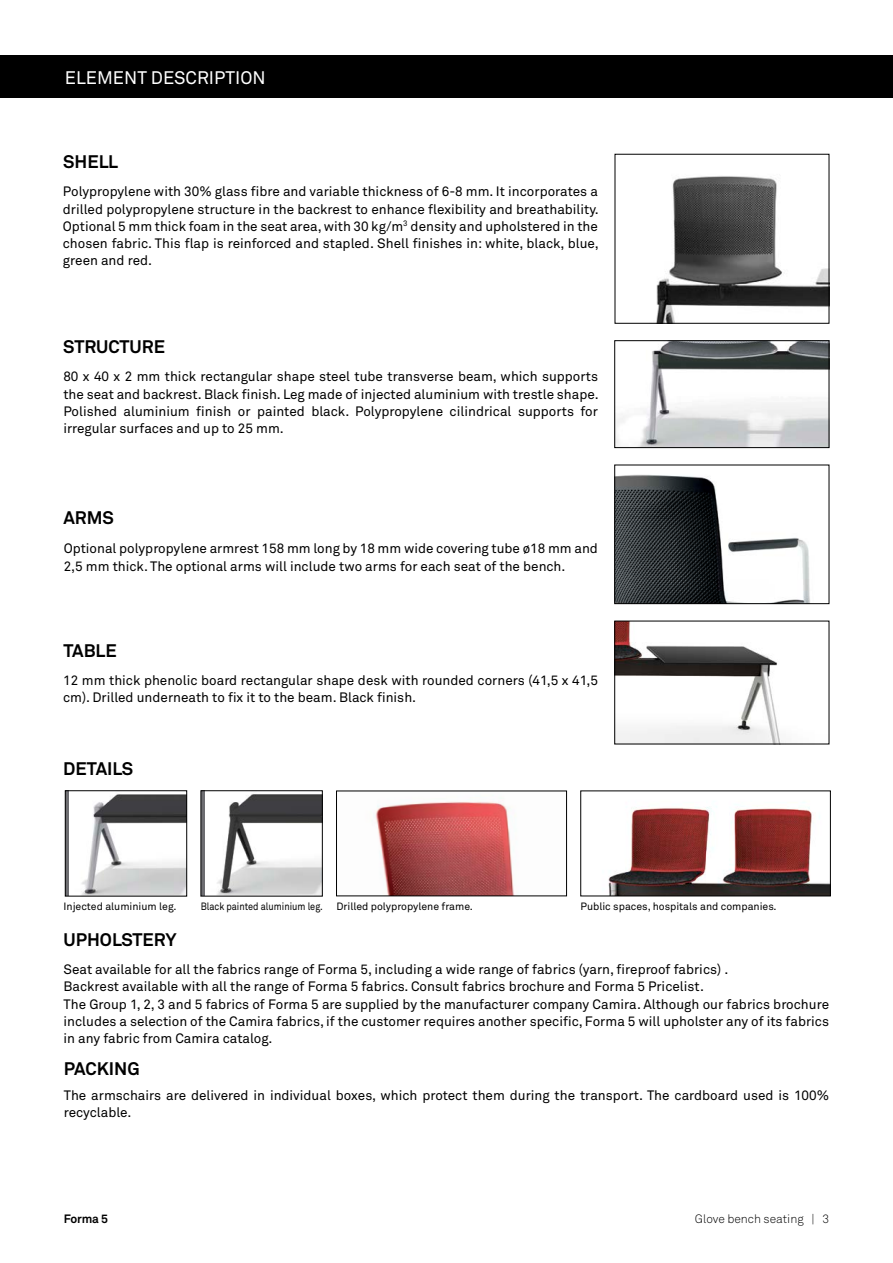
<style>
.page{position:relative;width:893px;height:1263px;background:#fff}
.page>*{position:absolute;margin:0;border:0;box-sizing:border-box;transform-origin:0 0}
.t1{font:700 18px "Akkurat";color:#000}
.t2{font:18px "Akkurat";color:#fff}
.t3{font:13.5px/17.2px "Akkurat";color:#000}
.t4{font:300 12px "Akkurat";color:#000}
.t5{font:700 12px "Akkurat";letter-spacing:-.02em;color:#000}
.t6{font:10.5px "Akkurat";color:#000}
.t7{font:10.5px "Akkurat";color:#000;scale:.87 1}
</style>
<div class="page">
<div style="left:0;top:55px;width:893px;height:43px;background:#000"></div>
<img style="left:656px;top:176px;width:171px;height:145px">
<img style="left:616px;top:342px;width:211px;height:104px">
<div style="left:614px;top:340px;width:215px;height:108px;border:1px solid #000"></div>
<img style="left:616px;top:474px;width:194px;height:128px">
<div style="left:614px;top:465px;width:215px;height:139px;border:1px solid #000"></div>
<img style="left:616px;top:623px;width:166px;height:119px">
<svg style="left:67px;top:792px;width:2px;height:102px"></svg>
<img style="left:81px;top:794px;width:104px;height:100px">
<div style="left:65px;top:790px;width:122px;height:106px;border:1px solid #000"></div>
<img style="left:217px;top:794px;width:103px;height:100px">
<img style="left:608px;top:807px;width:221px;height:87px">
<div style="left:580px;top:791px;width:251px;height:105px;border:1px solid #000"></div>
<img style="left:373px;top:801px;width:141px;height:93px">
<div style="left:336px;top:791px;width:231px;height:105px;border:1px solid #000"></div>
<h1 class="t2" style="left:65px;top:66px;width:202px">ELEMENT DESCRIPTION</h1>
<h1 class="t1" style="left:63px;top:151px;width:56px">SHELL</h1>
<p class="t3" style="left:63px;top:183px;width:537px;text-align:justify">Polypropylene with 30% glass fibre and variable thickness of 6-8 mm. It incorporates a drilled polypropylene structure in the backrest to enhance flexibility and breathability.<br>Optional 5 mm thick foam in the seat area, with 30 kg/m<sup>3</sup> density and upholstered in the chosen fabric. This flap is reinforced and stapled. Shell finishes in: white, black, blue, green and red.</p>
<h1 class="t1" style="left:63px;top:336px;width:103px">STRUCTURE</h1>
<p class="t3" style="left:63px;top:368px;width:537px;text-align:justify">80 x 40 x 2 mm thick rectangular shape steel tube transverse beam, which supports the seat and backrest. Black finish. Leg made of injected aluminium with trestle shape.<br>Polished aluminium finish or painted black. Polypropylene cilindrical supports for irregular surfaces and up to 25 mm.</p>
<h1 class="t1" style="left:63px;top:506px;width:52px">ARMS</h1>
<p class="t3" style="left:64px;top:540px;width:536px">Optional polypropylene armrest 158 mm long by 18 mm wide covering tube ø18 mm and<br>2,5 mm thick. The optional arms will include two arms for each seat of the bench.</p>
<h1 class="t1" style="left:63px;top:639px;width:55px">TABLE</h1>
<p class="t3" style="left:63px;top:671px;width:536px">12 mm thick phenolic board rectangular shape desk with rounded corners (41,5 x 41,5 cm). Drilled underneath to fix it to the beam. Black finish.</p>
<h1 class="t1" style="left:63px;top:757px;width:72px">DETAILS</h1>
<p class="t6" style="left:63px;top:900px;width:115px">Injected aluminium leg.</p>
<p class="t7" style="left:201px;top:900px;width:142px">Black painted aluminium leg.</p>
<h1 class="t1" style="left:64px;top:929px;width:115px">UPHOLSTERY</h1>
<p class="t6" style="left:336px;top:900px;width:138px">Drilled polypropylene frame.</p>
<p class="t6" style="left:581px;top:900px;width:198px">Public spaces, hospitals and companies.</p>
<p class="t3" style="left:64px;top:960px;width:767px">Seat available for all the fabrics range of Forma 5, including a wide range of fabrics (yarn, fireproof fabrics) .<br>Backrest available with all the range of Forma 5 fabrics. Consult fabrics brochure and Forma 5 Pricelist.<br>The Group 1, 2, 3 and 5 fabrics of Forma 5 are supplied by the manufacturer company Camira. Although our fabrics brochure includes a selection of the Camira fabrics, if the customer requires another specific, Forma 5 will upholster any of its fabrics in any fabric from Camira catalog.</p>
<h1 class="t1" style="left:64px;top:1058px;width:77px">PACKING</h1>
<p class="t3" style="left:64px;top:1086px;width:767px">The armschairs are delivered in individual boxes, which protect them during the transport. The cardboard used is 100% recyclable.</p>
<p class="t5" style="left:64px;top:1211px;width:46px">Forma 5</p>
<p class="t4" style="left:695px;top:1211px;width:136px">Glove bench seating | 3</p>
</div>
